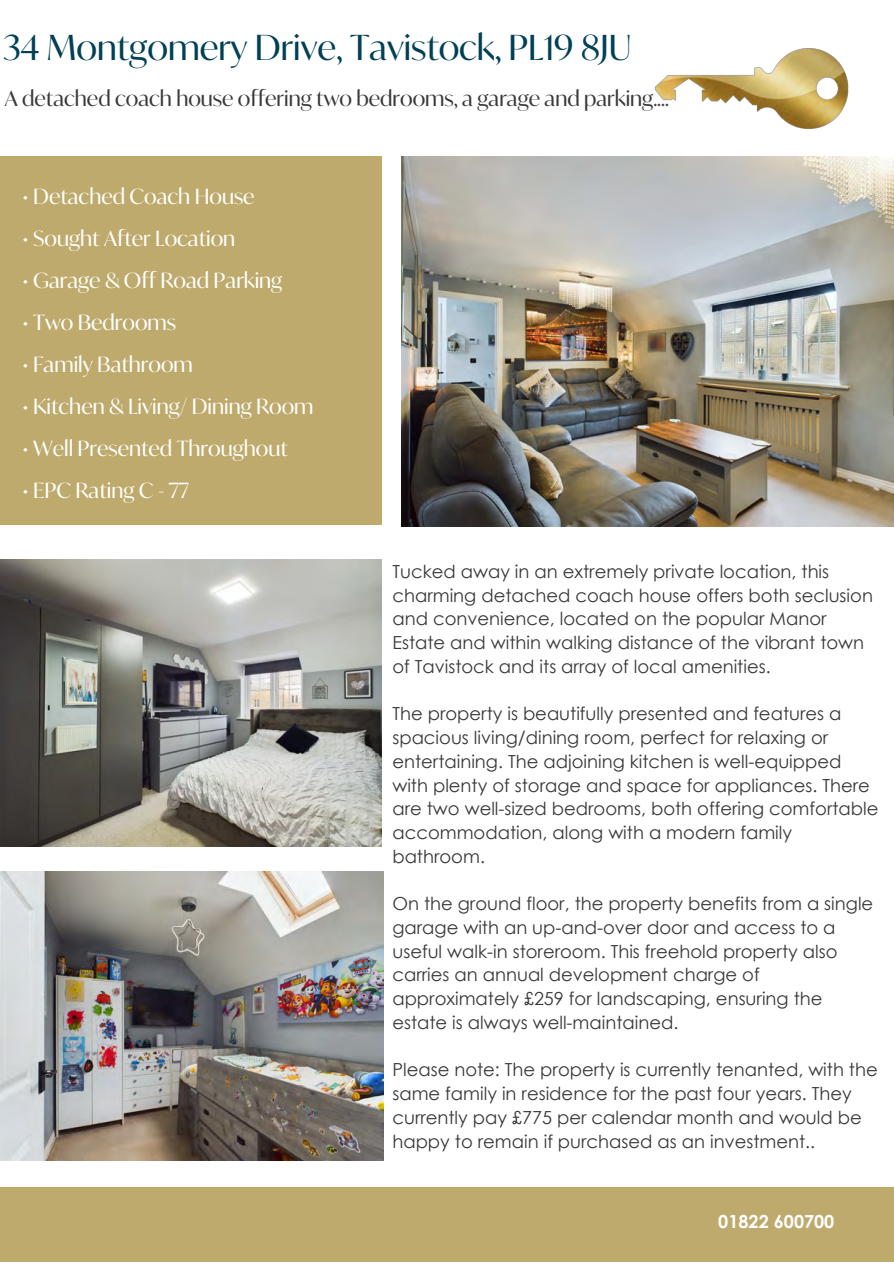
<style>
.page{position:relative;width:894px;height:1264px;background:#fff}
.page>*{position:absolute;margin:0;border:0;box-sizing:border-box;transform-origin:0 0}
.t1{font:34.5px "Ivy Mode";color:#004055}
.t2{font:21px "Ivy Mode";color:#fff}
.t3{font:21px "Ivy Mode";color:#383838}
.t4{font:18px/23.7px "Century Gothic";color:#383838}
.t5{font:700 18px "Century Gothic";color:#fff}
</style>
<div class="page">
<img style="left:401px;top:156px;width:492px;height:370px">
<img style="left:0;top:559px;width:381px;height:287px">
<img style="left:0;top:871px;width:383px;height:288px">
<div style="left:0;top:1187px;width:893px;height:74px;background:#beaa6c"></div>
<div style="left:0;top:156px;width:381px;height:368px;background:#beaa6c"></div>
<img style="left:654px;top:48px;width:195px;height:81px">
<p class="t1" style="left:3px;top:24px;width:629px">34 Montgomery Drive, Tavistock, PL19 8JU</p>
<p class="t3" style="left:5px;top:84px;width:665px">A detached coach house offering two bedrooms, a garage and parking....</p>
<p class="t2" style="left:22px;top:182px;width:234px">• Detached Coach House</p>
<p class="t2" style="left:22px;top:224px;width:215px">• Sought After Location</p>
<p class="t2" style="left:22px;top:266px;width:262px">• Garage &amp; Off Road Parking</p>
<p class="t2" style="left:22px;top:308px;width:156px">• Two Bedrooms</p>
<p class="t2" style="left:22px;top:350px;width:172px">• Family Bathroom</p>
<p class="t2" style="left:22px;top:392px;width:293px">• Kitchen &amp; Living/ Dining Room</p>
<p class="t2" style="left:22px;top:434px;width:267px">• Well Presented Throughout</p>
<p class="t2" style="left:22px;top:476px;width:168px">• EPC Rating C - 77</p>
<p class="t4" style="left:392px;top:559px;width:482px">Tucked away in an extremely private location, this charming detached coach house offers both seclusion and convenience, located on the popular Manor Estate and within walking distance of the vibrant town of Tavistock and its array of local amenities.</p>
<p class="t4" style="left:392px;top:701px;width:487px">The property is beautifully presented and features a spacious living/dining room, perfect for relaxing or entertaining. The adjoining kitchen is well-equipped with plenty of storage and space for appliances. There are two well-sized bedrooms, both offering comfortable accommodation, along with a modern family bathroom.</p>
<p class="t4" style="left:392px;top:891px;width:482px">On the ground floor, the property benefits from a single garage with an up-and-over door and access to a useful walk-in storeroom. This freehold property also carries an annual development charge of approximately £259 for landscaping, ensuring the estate is always well-maintained.</p>
<p class="t4" style="left:392px;top:1057px;width:486px">Please note: The property is currently tenanted, with the same family in residence for the past four years. They currently pay £775 per calendar month and would be happy to remain if purchased as an investment..</p>
<p class="t5" style="left:718px;top:1208px;width:118px">01822 600700</p>
</div>
